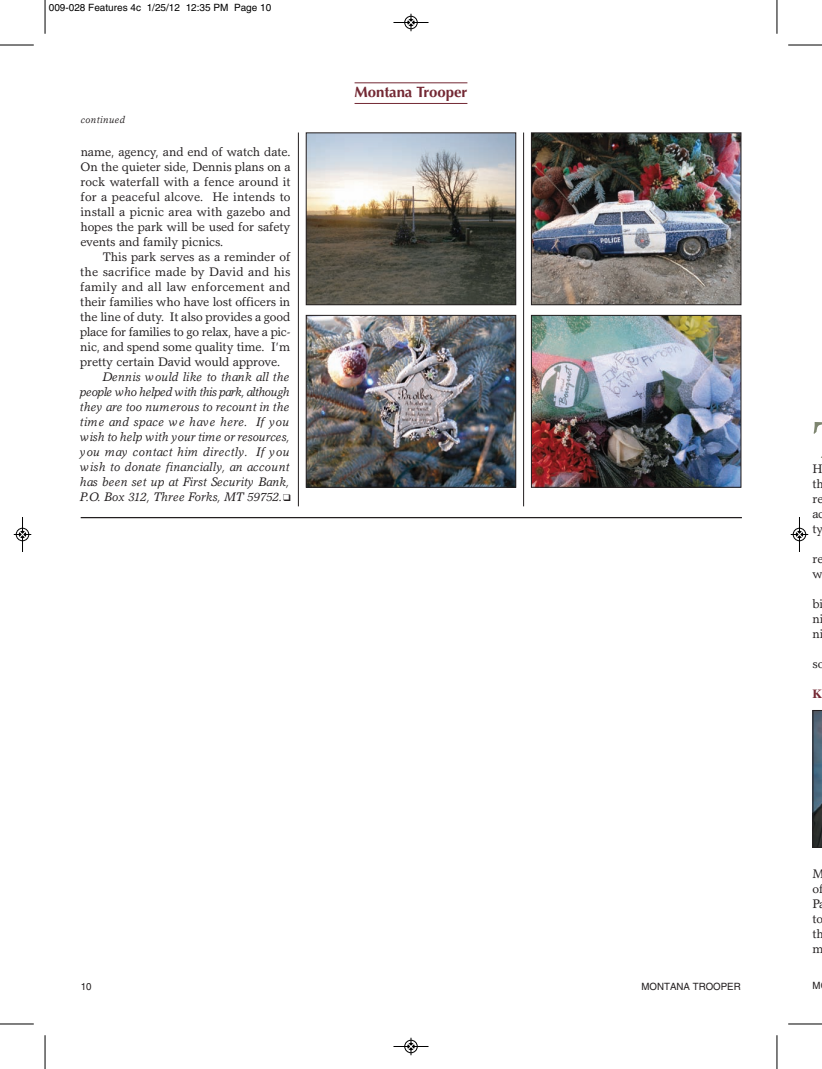
<style>
.page{position:relative;width:822px;height:1069px;background:#fff}
.page>*{position:absolute;margin:0;border:0;box-sizing:border-box;transform-origin:0 0}
.t1{font:700 15px "Optima";letter-spacing:-.005em;color:#732833}
.t2{font:12.5px/15px "AT Garth Graphic";letter-spacing:-.01em;color:#231f20}
.t3{font:italic 12.5px "AT Garth Graphic";letter-spacing:.005em;color:#231f20}
.t4{font:italic 12.5px "AT Garth Graphic";letter-spacing:.03em;color:#231f20}
.t5{font:italic 12.5px "AT Garth Graphic";letter-spacing:-.025em;color:#231f20}
.t6{font:12.5px "AT Garth Graphic";letter-spacing:.01em;color:#231f20}
.t7{font:12.5px "AT Garth Graphic";letter-spacing:.015em;color:#231f20}
.t8{font:700 12.5px "Times";color:#732833}
.t9{font:10px "Helvetica";color:#000}
.t10{font:10px "Helvetica";color:#231f20}
.t11{font:italic 10px "AT Garth Graphic";letter-spacing:.045em;color:#231f20}
</style>
<div class="page">
<hr style="left:298px;top:132px;width:1px;height:374px;background:#231f20">
<hr style="left:523px;top:132px;width:1px;height:374px;background:#231f20">
<hr style="left:354px;top:82px;width:113px;height:1px;background:#732833">
<hr style="left:354px;top:103px;width:113px;height:1px;background:#732833">
<img style="left:308px;top:134px;width:206px;height:169px">
<div style="left:306px;top:132px;width:210px;height:173px;border:1px solid #231f20"></div>
<img style="left:533px;top:134px;width:206px;height:169px">
<div style="left:531px;top:132px;width:210px;height:173px;border:1px solid #231f20"></div>
<img style="left:308px;top:317px;width:206px;height:169px">
<div style="left:306px;top:315px;width:210px;height:173px;border:1px solid #231f20"></div>
<img style="left:533px;top:317px;width:206px;height:169px">
<div style="left:531px;top:315px;width:210px;height:173px;border:1px solid #231f20"></div>
<hr style="left:81px;top:517px;width:660px;height:1px;background:#231f20">
<svg style="left:812px;top:710px;width:9px;height:138px"></svg>
<hr style="left:45px;top:0;width:1px;height:34px;background:#000">
<hr style="left:0;top:45px;width:34px;height:1px;background:#000">
<hr style="left:776px;top:0;width:1px;height:34px;background:#000">
<hr style="left:788px;top:45px;width:33px;height:1px;background:#000">
<hr style="left:45px;top:1035px;width:1px;height:34px;background:#000">
<hr style="left:0;top:1024px;width:34px;height:1px;background:#000">
<hr style="left:776px;top:1035px;width:1px;height:34px;background:#000">
<hr style="left:788px;top:1024px;width:33px;height:1px;background:#000">
<hr style="left:393px;top:22px;width:35px;height:1px;background:#000">
<div style="left:404px;top:16px;width:13px;height:13px;border:1px solid #000;border-radius:50%"></div>
<svg style="left:407px;top:14px;width:7px;height:17px"></svg>
<hr style="left:393px;top:1046px;width:35px;height:1px;background:#000">
<div style="left:404px;top:1040px;width:13px;height:13px;border:1px solid #000;border-radius:50%"></div>
<svg style="left:407px;top:1038px;width:7px;height:17px"></svg>
<hr style="left:22px;top:517px;width:1px;height:35px;background:#000">
<div style="left:16px;top:528px;width:13px;height:13px;border:1px solid #000;border-radius:50%"></div>
<svg style="left:14px;top:531px;width:17px;height:7px"></svg>
<hr style="left:799px;top:517px;width:1px;height:35px;background:#000">
<div style="left:792px;top:528px;width:13px;height:13px;border:1px solid #000;border-radius:50%"></div>
<svg style="left:790px;top:531px;width:18px;height:7px"></svg>
<p class="t9" style="left:49px;top:4px;width:224px">009-028 Features 4c 1/25/12 12:35 PM Page 10</p>
<p class="t11" style="left:81px;top:115px;width:46px">continued</p>
<p class="t2" style="left:81px;top:145px;width:211px">name, agency, and end of watch date.</p>
<p class="t2" style="left:81px;top:160px;width:211px">On the quieter side, Dennis plans on a</p>
<p class="t2" style="left:80px;top:175px;width:211px">rock waterfall with a fence around it</p>
<p class="t2" style="left:80px;top:190px;width:211px">for a peaceful alcove. He intends to</p>
<p class="t2" style="left:80px;top:205px;width:211px">install a picnic area with gazebo and</p>
<p class="t2" style="left:80px;top:220px;width:211px">hopes the park will be used for safety</p>
<p class="t2" style="left:80px;top:235px;width:145px">events and family picnics.</p>
<p class="t2" style="left:103px;top:250px;width:189px">This park serves as a reminder of</p>
<p class="t6" style="left:80px;top:267px;width:211px">the sacrifice made by David and his</p>
<p class="t7" style="left:80px;top:282px;width:212px">family and all law enforcement and</p>
<p class="t2" style="left:80px;top:295px;width:211px">their families who have lost officers in</p>
<p class="t2" style="left:80px;top:310px;width:211px">the line of duty. It also provides a good</p>
<p class="t2" style="left:80px;top:325px;width:212px">place for families to go relax, have a pic-</p>
<p class="t2" style="left:80px;top:340px;width:211px">nic, and spend some quality time. I’m</p>
<p class="t2" style="left:80px;top:355px;width:202px">pretty certain David would approve.</p>
<p class="t3" style="left:102px;top:372px;width:188px">Dennis would like to thank all the</p>
<p class="t5" style="left:80px;top:387px;width:211px">people who helped with this park, although</p>
<p class="t3" style="left:80px;top:402px;width:211px">they are too numerous to recount in the</p>
<p class="t4" style="left:80px;top:417px;width:211px">time and space we have here. If you</p>
<p class="t3" style="left:80px;top:432px;width:212px">wish to help with your time or resources,</p>
<p class="t4" style="left:80px;top:447px;width:211px">you may contact him directly. If you</p>
<p class="t3" style="left:80px;top:462px;width:211px">wish to donate financially, an account</p>
<p class="t3" style="left:80px;top:477px;width:211px">has been set up at First Security Bank,</p>
<p class="t3" style="left:80px;top:492px;width:212px">P.O. Box 312, Three Forks, MT 59752.❑</p>
<p class="t1" style="left:354px;top:86px;width:114px">Montana Trooper</p>
<p class="t10" style="left:81px;top:982px;width:12px">10</p>
<p class="t10" style="left:641px;top:982px;width:101px">MONTANA TROOPER</p>
<p class="t2" style="left:812px;top:462px;width:13px">H th re ac ty</p>
<p class="t2" style="left:812px;top:552px;width:12px">re w</p>
<p class="t2" style="left:812px;top:597px;width:13px;text-align:justify">bi ni ni</p>
<p class="t2" style="left:812px;top:657px;width:13px">so</p>
<p class="t8" style="left:812px;top:688px;width:11px">K</p>
<p class="t2" style="left:812px;top:867px;width:14px">M of<br>P to th m</p>
<p class="t10" style="left:812px;top:982px;width:10px">M</p>
</div>
